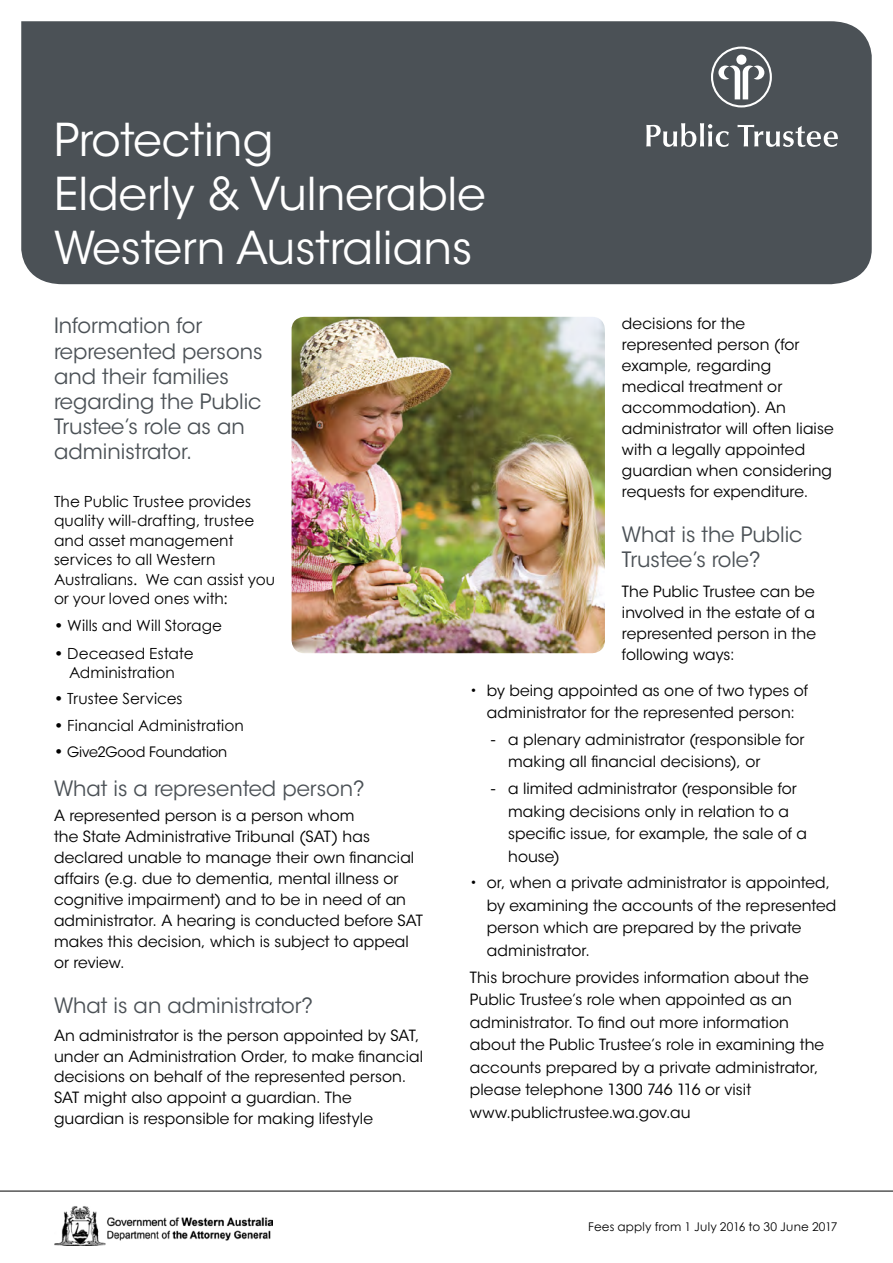
<style>
.page{position:relative;width:893px;height:1263px;background:#fff}
.page>*{position:absolute;margin:0;border:0;box-sizing:border-box;transform-origin:0 0}
.t1{font:45px/54px "ITC Avant Garde Std";color:#fff}
.t2{font:21px/25.2px "ITC Avant Garde Std";color:#4b5156}
.t3{font:15.3px/21px "ITC Avant Garde Std";letter-spacing:.005em;color:#000}
.t4{font:15.3px/19.5px "Century Gothic";color:#000}
.t5{font:14.25px "ITC Avant Garde Std";letter-spacing:-.01em;color:#000}
.t6{font:12px "Century Gothic";letter-spacing:.01em;color:#000}
.s1{font-family:"Century Gothic";font-size:15.3px}
</style>
<div class="page">
<div style="left:21px;top:21px;width:851px;height:263px;background:#4b5156"></div>
<div style="left:711px;top:47px;width:61px;height:60px;border:2px solid #fff;border-radius:50%"></div>
<svg style="left:718px;top:66px;width:46px;height:33px"></svg>
<div style="left:736px;top:55px;width:10px;height:10px;background:#fff;border-radius:50%"></div>
<svg style="left:646px;top:123px;width:83px;height:24px"></svg>
<svg style="left:737px;top:125px;width:101px;height:22px"></svg>
<img style="left:292px;top:317px;width:313px;height:336px">
<img style="left:54px;top:1206px;width:219px;height:39px">
<hr style="left:0;top:1191px;width:893px;height:1px;background:#000">
<h1 class="t1" style="left:54px;top:113px;width:433px">Protecting<br>Elderly &amp; Vulnerable<br>Western Australians</h1>
<h2 class="t2" style="left:54px;top:313px;width:210px">Information for represented persons and their families regarding the Public<br>Trustee’s role as an administrator.</h2>
<p class="t4" style="left:54px;top:491px;width:223px">The Public Trustee provides quality will-drafting, trustee and asset management services to all Western<br>Australians. We can assist you or your loved ones with:</p>
<p class="t4" style="left:54px;top:615px;width:170px">• Wills and Will Storage</p>
<p class="t4" style="left:54px;top:643px;width:141px;text-align:center">• Deceased Estate<br>Administration</p>
<p class="t4" style="left:54px;top:689px;width:130px">• Trustee Services</p>
<p class="t4" style="left:54px;top:715px;width:191px">• Financial Administration</p>
<p class="t5" style="left:54px;top:743px;width:175px"><span class="s1">•</span> Give2Good Foundation</p>
<h2 class="t2" style="left:54px;top:776px;width:312px">What is a represented person?</h2>
<p class="t3" style="left:54px;top:805px;width:370px">A represented person is a person whom<br>the State Administrative Tribunal (SAT) has declared unable to manage their own financial affairs (e.g. due to dementia, mental illness or cognitive impairment) and to be in need of an administrator. A hearing is conducted before SAT makes this decision, which is subject to appeal or review.</p>
<h2 class="t2" style="left:54px;top:993px;width:261px">What is an administrator?</h2>
<p class="t3" style="left:54px;top:1026px;width:371px">An administrator is the person appointed by SAT, under an Administration Order, to make financial decisions on behalf of the represented person.<br>SAT might also appoint a guardian. The guardian is responsible for making lifestyle</p>
<p class="t3" style="left:622px;top:313px;width:213px">decisions for the represented person (for example, regarding medical treatment or accommodation). An administrator will often liaise with a legally appointed guardian when considering requests for expenditure.</p>
<h2 class="t2" style="left:622px;top:522px;width:182px">What is the Public<br>Trustee’s role?</h2>
<p class="t3" style="left:622px;top:581px;width:196px;text-align:justify">The Public Trustee can be involved in the estate of a represented person in the following ways:</p>
<p class="t3" style="left:470px;top:679px;width:340px;line-height:22.5px;text-align:center">• by being appointed as one of two types of administrator for the represented person:</p>
<p class="t3" style="left:508px;top:728px;width:298px;line-height:22.5px;text-indent:-17px">- a plenary administrator (responsible for making all financial decisions), or</p>
<p class="t3" style="left:508px;top:778px;width:300px;line-height:22.5px;text-indent:-17px">- a limited administrator (responsible for making decisions only in relation to a specific issue, for example, the sale of a house)</p>
<p class="t3" style="left:487px;top:872px;width:351px;line-height:22.5px;text-indent:-17px">• or, when a private administrator is appointed, by examining the accounts of the represented person which are prepared by the private administrator.</p>
<p class="t3" style="left:470px;top:966px;width:356px;line-height:22.5px">This brochure provides information about the Public Trustee’s role when appointed as an administrator. To find out more information about the Public Trustee’s role in examining the accounts prepared by a private administrator, please telephone 1300 746 116 or visit www.publictrustee.wa.gov.au</p>
<p class="t6" style="left:588px;top:1218px;width:251px">Fees apply from 1 July 2016 to 30 June 2017</p>
</div>
